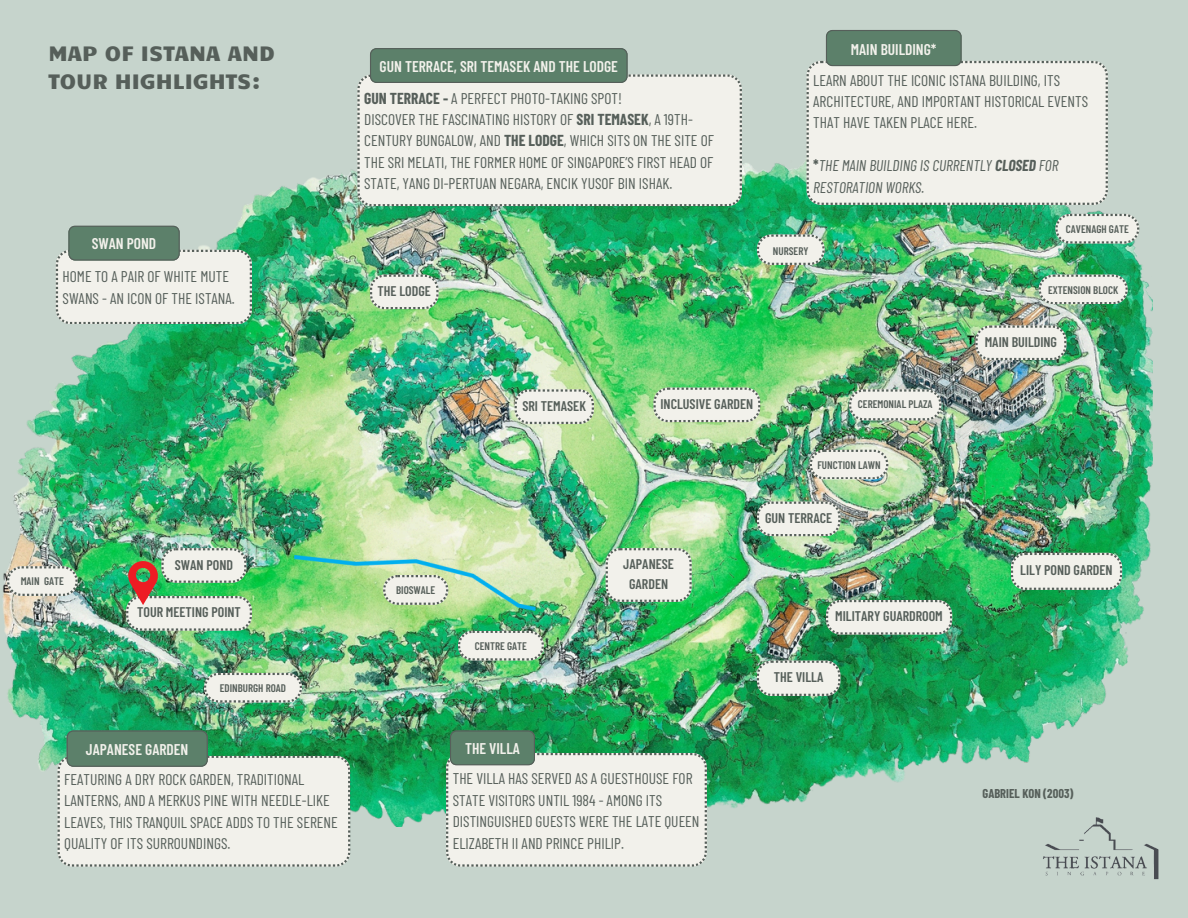
<style>
.page{position:relative;width:1188px;height:918px;background:#c6d4cc}
.page>*{position:absolute;margin:0;border:0;box-sizing:border-box;transform-origin:0 0}
.t1{font:21px/28.8px "Candal";color:#565f5a}
.t2{font:15.45px/21.3px "Barlow Condensed";color:#565f5a}
.t3{font:600 15.45px "Barlow Condensed";color:#f2f1eb}
.t4{font:italic 15.45px/21.3px "Barlow Condensed";color:#565f5a}
.t5{font:600 13.95px/19.2px "Barlow Condensed";color:#565f5a;text-align:center}
.t6{font:700 12.45px "Barlow Condensed";color:#565f5a}
.t7{font:600 10.95px "Barlow Condensed";color:#565f5a}
.s1{font-weight:700}
.s2{font-weight:700;font-style:normal}
</style>
<div class="page">
<img style="left:3px;top:155px;width:1149px;height:672px">
<svg style="left:606px;top:548px;width:86px;height:54px;background:#e2e6dd"></svg>
<svg style="left:515px;top:389px;width:79px;height:35px;background:#dfe2d9"></svg>
<svg style="left:975px;top:325px;width:92px;height:35px;background:#dce0d7"></svg>
<svg style="left:370px;top:275px;width:69px;height:34px;background:#dce2d7"></svg>
<div style="left:357px;top:74px;width:385px;height:132px;background:#f2f1eb"></div>
<svg style="left:370px;top:48px;width:258px;height:35px;background:#5c7d69"></svg>
<svg style="left:56px;top:226px;width:196px;height:98px;background:#c6d2c7"></svg>
<svg style="left:58px;top:730px;width:292px;height:137px;background:#c6d6c8"></svg>
<svg style="left:807px;top:30px;width:301px;height:175px;background:#dde1d9"></svg>
<svg style="left:446px;top:730px;width:261px;height:137px;background:#c8d9cb"></svg>
<svg style="left:1011px;top:553px;width:111px;height:37px;background:#dee3db"></svg>
<svg style="left:826px;top:600px;width:126px;height:35px;background:#dde1d9"></svg>
<svg style="left:757px;top:661px;width:83px;height:35px;background:#dbe0d8"></svg>
<svg style="left:653px;top:388px;width:107px;height:34px;background:#e3e5dd"></svg>
<svg style="left:757px;top:234px;width:68px;height:31px;background:#d4ddd2"></svg>
<svg style="left:458px;top:631px;width:86px;height:30px;background:#d8ded4"></svg>
<svg style="left:7px;top:566px;width:71px;height:30px;background:#daddd5"></svg>
<svg style="left:757px;top:502px;width:83px;height:34px;background:#dde2da"></svg>
<svg style="left:849px;top:389px;width:92px;height:31px;background:#dde0d9"></svg>
<svg style="left:810px;top:450px;width:78px;height:29px;background:#e0e1da"></svg>
<svg style="left:204px;top:673px;width:98px;height:30px;background:#dadfd7"></svg>
<svg style="left:1055px;top:214px;width:84px;height:30px;background:#dae0d7"></svg>
<svg style="left:1039px;top:275px;width:89px;height:29px;background:#dae1d8"></svg>
<img style="left:295px;top:555px;width:241px;height:55px">
<img style="left:126px;top:548px;width:126px;height:83px">
<img style="left:1034px;top:809px;width:125px;height:71px">
<h2 class="t1" style="left:48px;top:37px;width:228px">MAP OF ISTANA AND<br>TOUR HIGHLIGHTS:</h2>
<h2 class="t3" style="left:92px;top:234px;width:66px">SWAN POND</h2>
<h3 class="t2" style="left:63px;top:266px;width:174px">HOME TO A PAIR OF WHITE MUTE<br>SWANS - AN ICON OF THE ISTANA.</h3>
<h2 class="t7" style="left:21px;top:574px;width:45px">MAIN GATE</h2>
<h4 class="t5" style="left:175px;top:554px;width:60px">SWAN POND</h4>
<h2 class="t5" style="left:137px;top:602px;width:105px">TOUR MEETING POINT</h2>
<p class="t3" style="left:86px;top:740px;width:104px">JAPANESE GARDEN</p>
<p class="t7" style="left:220px;top:681px;width:68px">EDINBURGH ROAD</p>
<h2 class="t2" style="left:64px;top:768px;width:275px">FEATURING A DRY ROCK GARDEN, TRADITIONAL LANTERNS, AND A MERKUS PINE WITH NEEDLE-LIKE LEAVES, THIS TRANQUIL SPACE ADDS TO THE SERENE QUALITY OF ITS SURROUNDINGS.</h2>
<h2 class="t3" style="left:380px;top:56px;width:240px">GUN TERRACE, SRI TEMASEK AND THE LODGE</h2>
<p class="t2" style="left:364px;top:87px;width:351px"><span class="s1">GUN TERRACE -</span> A PERFECT PHOTO-TAKING SPOT!<br>DISCOVER THE FASCINATING HISTORY OF <span class="s1">SRI TEMASEK</span>, A 19TH-CENTURY BUNGALOW, AND <span class="s1">THE LODGE</span>, WHICH SITS ON THE SITE OF THE SRI MELATI, THE FORMER HOME OF SINGAPORE’S FIRST HEAD OF STATE, YANG DI-PERTUAN NEGARA, ENCIK YUSOF BIN ISHAK.</p>
<h3 class="t5" style="left:378px;top:281px;width:55px">THE LODGE</h3>
<h2 class="t3" style="left:851px;top:39px;width:87px">MAIN BUILDING*</h2>
<h2 class="t2" style="left:813px;top:69px;width:276px">LEARN ABOUT THE ICONIC ISTANA BUILDING, ITS<br>ARCHITECTURE, AND IMPORTANT HISTORICAL EVENTS<br>THAT HAVE TAKEN PLACE HERE.</h2>
<p class="t4" style="left:813px;top:154px;width:247px"><span class="s2">*</span>THE MAIN BUILDING IS CURRENTLY <span class="s1">CLOSED</span> FOR<br>RESTORATION WORKS.</p>
<p class="t7" style="left:773px;top:244px;width:37px">NURSERY</p>
<p class="t7" style="left:1066px;top:222px;width:64px">CAVENAGH GATE</p>
<h2 class="t7" style="left:1048px;top:283px;width:72px">EXTENSION BLOCK</h2>
<h3 class="t5" style="left:985px;top:332px;width:74px">MAIN BUILDING</h3>
<h2 class="t7" style="left:396px;top:583px;width:41px">BIOSWALE</h2>
<h2 class="t5" style="left:522px;top:396px;width:65px">SRI TEMASEK</h2>
<p class="t7" style="left:475px;top:639px;width:54px">CENTRE GATE</p>
<h2 class="t5" style="left:660px;top:394px;width:94px">INCLUSIVE GARDEN</h2>
<h2 class="t7" style="left:858px;top:398px;width:76px">CEREMONIAL PLAZA</h2>
<h1 class="t5" style="left:623px;top:554px;width:52px">JAPANESE<br>GARDEN</h1>
<h2 class="t7" style="left:817px;top:458px;width:65px">FUNCTION LAWN</h2>
<h2 class="t5" style="left:765px;top:508px;width:69px">GUN TERRACE</h2>
<p class="t5" style="left:835px;top:606px;width:109px">MILITARY GUARDROOM</p>
<p class="t5" style="left:774px;top:667px;width:51px">THE VILLA</p>
<p class="t5" style="left:1020px;top:560px;width:94px">LILY POND GARDEN</p>
<p class="t3" style="left:465px;top:739px;width:56px">THE VILLA</p>
<p class="t2" style="left:453px;top:768px;width:248px">THE VILLA HAS SERVED AS A GUESTHOUSE FOR STATE VISITORS UNTIL 1984 - AMONG ITS DISTINGUISHED GUESTS WERE THE LATE QUEEN ELIZABETH II AND PRINCE PHILIP.</p>
<h3 class="t6" style="left:983px;top:786px;width:92px">GABRIEL KON (2003)</h3>
</div>
